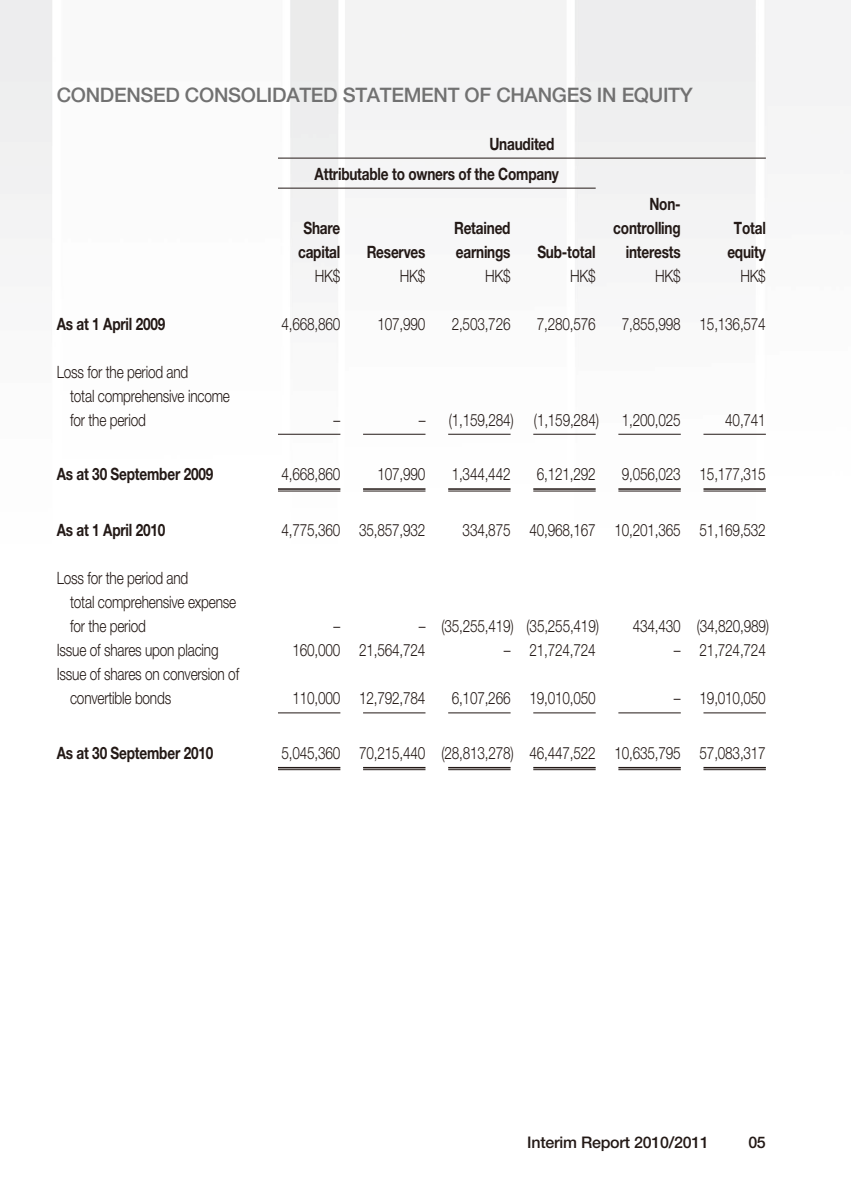
<style>
.page{position:relative;width:851px;height:1191px;background:#fff}
.page>*{position:absolute;margin:0;border:0;box-sizing:border-box;transform-origin:0 0}
.t1{font:500 20px "Helvetica Neue LT Std";letter-spacing:-.015em;color:#717171}
.t2{font:300 17px/24px "Helvetica Neue LT Std";letter-spacing:-.015em;color:#231916;scale:.8 1}
.t3{font:700 17px/24px "Helvetica Neue LT Std";letter-spacing:-.015em;color:#231916;text-align:right;scale:.8 1}
.t4{font:500 16px "Helvetica Neue LT Std";letter-spacing:-.015em;color:#231916}
</style>
<div class="page">
<img style="left:0;top:0;width:850px;height:771px">
<hr style="left:278px;top:158px;width:487px;height:1px;background:#231916">
<hr style="left:278px;top:188px;width:317px;height:1px;background:#231916">
<hr style="left:278px;top:434px;width:62px;height:1px;background:#231916">
<hr style="left:363px;top:434px;width:62px;height:1px;background:#231916">
<hr style="left:448px;top:434px;width:62px;height:1px;background:#231916">
<hr style="left:533px;top:434px;width:62px;height:1px;background:#231916">
<hr style="left:618px;top:434px;width:62px;height:1px;background:#231916">
<hr style="left:703px;top:434px;width:62px;height:1px;background:#231916">
<hr style="left:278px;top:488px;width:62px;height:2px;background:#231916">
<hr style="left:278px;top:491px;width:62px;height:1px;background:#231916">
<hr style="left:363px;top:488px;width:62px;height:2px;background:#231916">
<hr style="left:363px;top:491px;width:62px;height:1px;background:#231916">
<hr style="left:448px;top:488px;width:62px;height:2px;background:#231916">
<hr style="left:448px;top:491px;width:62px;height:1px;background:#231916">
<hr style="left:533px;top:488px;width:62px;height:2px;background:#231916">
<hr style="left:533px;top:491px;width:62px;height:1px;background:#231916">
<hr style="left:618px;top:488px;width:62px;height:2px;background:#231916">
<hr style="left:618px;top:491px;width:62px;height:1px;background:#231916">
<hr style="left:703px;top:488px;width:62px;height:2px;background:#231916">
<hr style="left:703px;top:491px;width:62px;height:1px;background:#231916">
<hr style="left:278px;top:712px;width:62px;height:1px;background:#231916">
<hr style="left:363px;top:712px;width:62px;height:1px;background:#231916">
<hr style="left:448px;top:712px;width:62px;height:1px;background:#231916">
<hr style="left:533px;top:712px;width:62px;height:1px;background:#231916">
<hr style="left:618px;top:712px;width:62px;height:1px;background:#231916">
<hr style="left:703px;top:712px;width:62px;height:1px;background:#231916">
<hr style="left:278px;top:767px;width:62px;height:1px;background:#231916">
<hr style="left:278px;top:769px;width:62px;height:1px;background:#231916">
<hr style="left:363px;top:767px;width:62px;height:1px;background:#231916">
<hr style="left:363px;top:769px;width:62px;height:1px;background:#231916">
<hr style="left:448px;top:767px;width:62px;height:1px;background:#231916">
<hr style="left:448px;top:769px;width:62px;height:1px;background:#231916">
<hr style="left:533px;top:767px;width:62px;height:1px;background:#231916">
<hr style="left:533px;top:769px;width:62px;height:1px;background:#231916">
<hr style="left:618px;top:767px;width:62px;height:1px;background:#231916">
<hr style="left:618px;top:769px;width:62px;height:1px;background:#231916">
<hr style="left:703px;top:767px;width:62px;height:1px;background:#231916">
<hr style="left:703px;top:769px;width:62px;height:1px;background:#231916">
<p class="t1" style="left:57px;top:87px;width:637px">CONDENSED CONSOLIDATED STATEMENT OF CHANGES IN EQUITY</p>
<p class="t3" style="left:314px;top:131px;width:307px;line-height:30px">Unaudited<br>Attributable to owners of the Company</p>
<p class="t3" style="left:298px;top:218px;width:54px;text-align:center">Share capital</p>
<p class="t3" style="left:613px;top:194px;width:86px">Non&shy;controlling interests</p>
<p class="t3" style="left:454px;top:218px;width:72px;text-align:left">Retained earnings</p>
<p class="t3" style="left:537px;top:242px;width:74px">Sub-total</p>
<p class="t3" style="left:366px;top:242px;width:75px">Reserves</p>
<p class="t3" style="left:727px;top:218px;width:50px;text-align:center">Total equity</p>
<p class="t2" style="left:315px;top:266px;width:33px">HK$</p>
<p class="t2" style="left:400px;top:266px;width:33px">HK$</p>
<p class="t2" style="left:485px;top:266px;width:33px">HK$</p>
<p class="t2" style="left:570px;top:266px;width:33px">HK$</p>
<p class="t2" style="left:655px;top:266px;width:33px">HK$</p>
<p class="t2" style="left:740px;top:266px;width:33px">HK$</p>
<p class="t3" style="left:57px;top:314px;width:137px">As at 1 April 2009</p>
<p class="t2" style="left:281px;top:314px;width:75px">4,668,860</p>
<p class="t2" style="left:377px;top:314px;width:61px">107,990</p>
<p class="t2" style="left:451px;top:314px;width:75px">2,503,726</p>
<p class="t2" style="left:536px;top:314px;width:75px">7,280,576</p>
<p class="t2" style="left:621px;top:314px;width:181px">7,855,998 15,136,574</p>
<p class="t2" style="left:70px;top:362px;width:201px;text-indent:-13px">Loss for the period and<br>total comprehensive income for the period</p>
<p class="t2" style="left:333px;top:410px;width:10px">–</p>
<p class="t2" style="left:418px;top:410px;width:227px">– (1,159,284) (1,159,284)</p>
<p class="t2" style="left:621px;top:410px;width:75px">1,200,025</p>
<p class="t2" style="left:725px;top:410px;width:52px">40,741</p>
<p class="t3" style="left:57px;top:464px;width:197px">As at 30 September 2009</p>
<p class="t2" style="left:281px;top:464px;width:75px">4,668,860</p>
<p class="t2" style="left:377px;top:464px;width:61px">107,990</p>
<p class="t2" style="left:451px;top:464px;width:75px">1,344,442</p>
<p class="t2" style="left:536px;top:464px;width:75px">6,121,292</p>
<p class="t2" style="left:621px;top:464px;width:181px">9,056,023 15,177,315</p>
<p class="t3" style="left:57px;top:520px;width:137px">As at 1 April 2010</p>
<p class="t2" style="left:281px;top:520px;width:181px">4,775,360 35,857,932</p>
<p class="t2" style="left:462px;top:520px;width:380px">334,875 40,968,167 10,201,365 51,169,532</p>
<p class="t2" style="left:70px;top:568px;width:209px;text-indent:-13px">Loss for the period and<br>total comprehensive expense for the period</p>
<p class="t2" style="left:333px;top:616px;width:10px">–</p>
<p class="t2" style="left:418px;top:616px;width:227px">– (35,255,419) (35,255,419)</p>
<p class="t2" style="left:632px;top:616px;width:172px">434,430 (34,820,989)</p>
<p class="t2" style="left:57px;top:640px;width:204px">Issue of shares upon placing</p>
<p class="t2" style="left:292px;top:640px;width:168px">160,000 21,564,724</p>
<p class="t2" style="left:503px;top:640px;width:116px">– 21,724,724</p>
<p class="t2" style="left:674px;top:640px;width:116px">– 21,724,724</p>
<p class="t2" style="left:70px;top:664px;width:213px;text-indent:-13px">Issue of shares on conversion of convertible bonds</p>
<p class="t2" style="left:292px;top:688px;width:168px">110,000 12,792,784</p>
<p class="t2" style="left:451px;top:688px;width:181px">6,107,266 19,010,050</p>
<p class="t2" style="left:674px;top:688px;width:116px">– 19,010,050</p>
<p class="t3" style="left:57px;top:742px;width:197px">As at 30 September 2010</p>
<p class="t2" style="left:281px;top:742px;width:607px">5,045,360 70,215,440 (28,813,278) 46,447,522 10,635,795 57,083,317</p>
<p class="t4" style="left:527px;top:1136px;width:183px">Interim Report 2010/2011</p>
<p class="t4" style="left:748px;top:1136px;width:19px">05</p>
</div>
